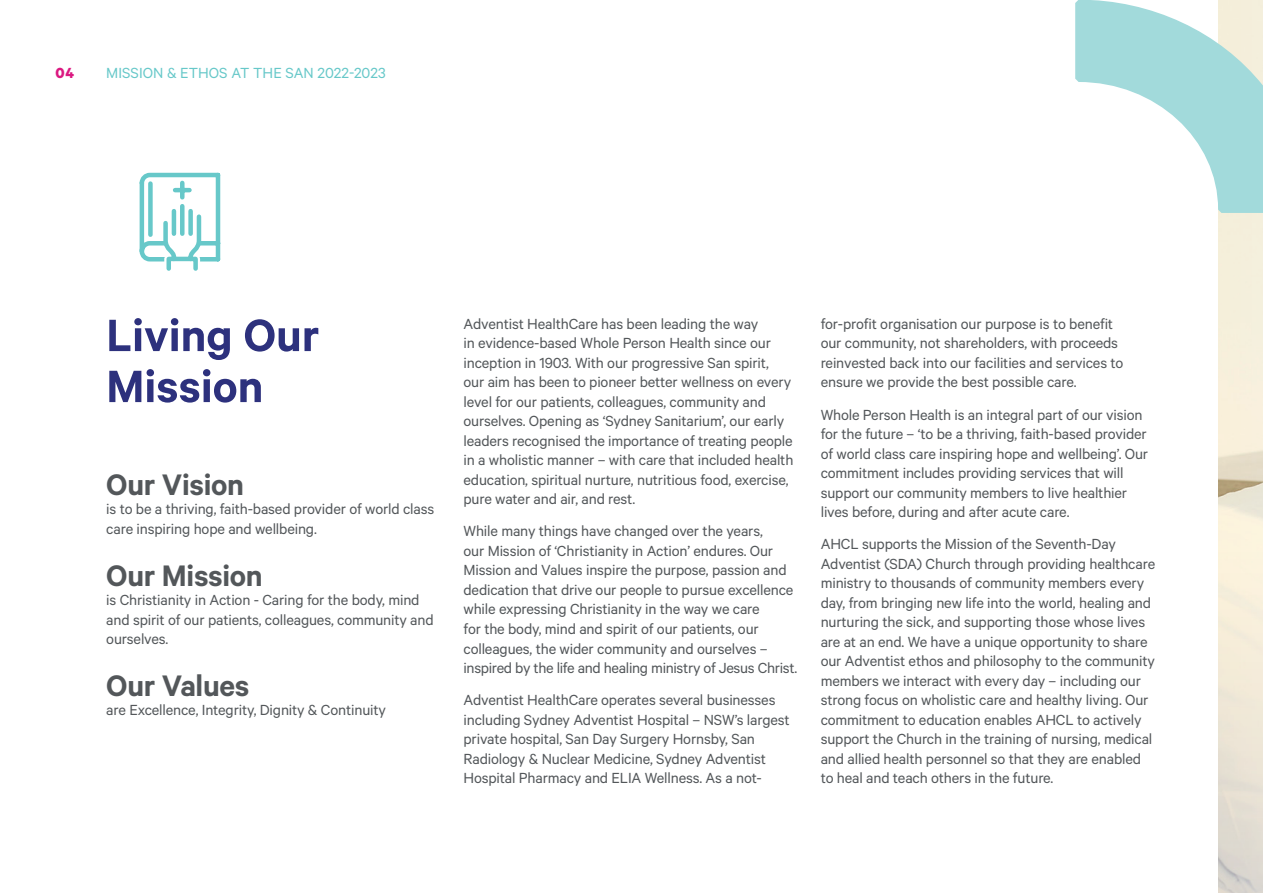
<style>
.page{position:relative;width:1263px;height:893px;background:#fff}
.page>*{position:absolute;margin:0;border:0;box-sizing:border-box;transform-origin:0 0}
.t1{font:600 51px/51px "Calibre";color:#2d317d}
.t2{font:600 33.45px "Calibre";letter-spacing:-.01em;color:#53575a}
.t3{font:16.5px/19.5px "Calibre";letter-spacing:-.01em;color:#53575a}
.t4{font:16.5px "Calibre";color:#67c8c9}
.t5{font:700 16.5px "Calibre";color:#db1981}
</style>
<div class="page">
<svg style="left:139px;top:172px;width:82px;height:99px"></svg>
<svg style="left:1218px;top:213px;width:45px;height:680px;background:#efe7d6"></svg>
<svg style="left:1075px;top:0;width:188px;height:213px"></svg>
<p class="t5" style="left:56px;top:63px;width:20px">04</p>
<p class="t4" style="left:106px;top:63px;width:281px">MISSION &amp; ETHOS AT THE SAN 2022-2023</p>
<h1 class="t1" style="left:106px;top:308px;width:215px">Living Our<br>Mission</h1>
<h2 class="t2" style="left:106px;top:464px;width:139px">Our Vision</h2>
<p class="t3" style="left:106px;top:499px;width:330px">is to be a thriving, faith-based provider of world class care inspiring hope and wellbeing.</p>
<h2 class="t2" style="left:106px;top:555px;width:158px">Our Mission</h2>
<p class="t3" style="left:106px;top:590px;width:329px">is Christianity in Action - Caring for the body, mind and spirit of our patients, colleagues, community and ourselves.</p>
<h2 class="t2" style="left:106px;top:665px;width:145px">Our Values</h2>
<p class="t3" style="left:106px;top:700px;width:281px">are Excellence, Integrity, Dignity &amp; Continuity</p>
<p class="t3" style="left:463px;top:313px;width:331px">Adventist HealthCare has been leading the way<br>in evidence-based Whole Person Health since our inception in 1903. With our progressive San spirit, our aim has been to pioneer better wellness on every level for our patients, colleagues, community and ourselves. Opening as ‘Sydney Sanitarium’, our early leaders recognised the importance of treating people in a wholistic manner – with care that included health education, spiritual nurture, nutritious food, exercise, pure water and air, and rest.</p>
<p class="t3" style="left:463px;top:521px;width:335px">While many things have changed over the years,<br>our Mission of ‘Christianity in Action’ endures. Our Mission and Values inspire the purpose, passion and dedication that drive our people to pursue excellence while expressing Christianity in the way we care<br>for the body, mind and spirit of our patients, our colleagues, the wider community and ourselves – inspired by the life and healing ministry of Jesus Christ.</p>
<p class="t3" style="left:463px;top:690px;width:328px">Adventist HealthCare operates several businesses including Sydney Adventist Hospital – NSW’s largest private hospital, San Day Surgery Hornsby, San Radiology &amp; Nuclear Medicine, Sydney Adventist Hospital Pharmacy and ELIA Wellness. As a not-</p>
<p class="t3" style="left:821px;top:313px;width:304px">for-profit organisation our purpose is to benefit our community, not shareholders, with proceeds reinvested back into our facilities and services to ensure we provide the best possible care.</p>
<p class="t3" style="left:821px;top:404px;width:329px">Whole Person Health is an integral part of our vision for the future – ‘to be a thriving, faith-based provider of world class care inspiring hope and wellbeing’. Our commitment includes providing services that will support our community members to live healthier lives before, during and after acute care.</p>
<p class="t3" style="left:821px;top:534px;width:336px">AHCL supports the Mission of the Seventh-Day Adventist (SDA) Church through providing healthcare ministry to thousands of community members every day, from bringing new life into the world, healing and nurturing the sick, and supporting those whose lives are at an end. We have a unique opportunity to share our Adventist ethos and philosophy to the community members we interact with every day – including our strong focus on wholistic care and healthy living. Our commitment to education enables AHCL to actively support the Church in the training of nursing, medical and allied health personnel so that they are enabled to heal and teach others in the future.</p>
</div>
